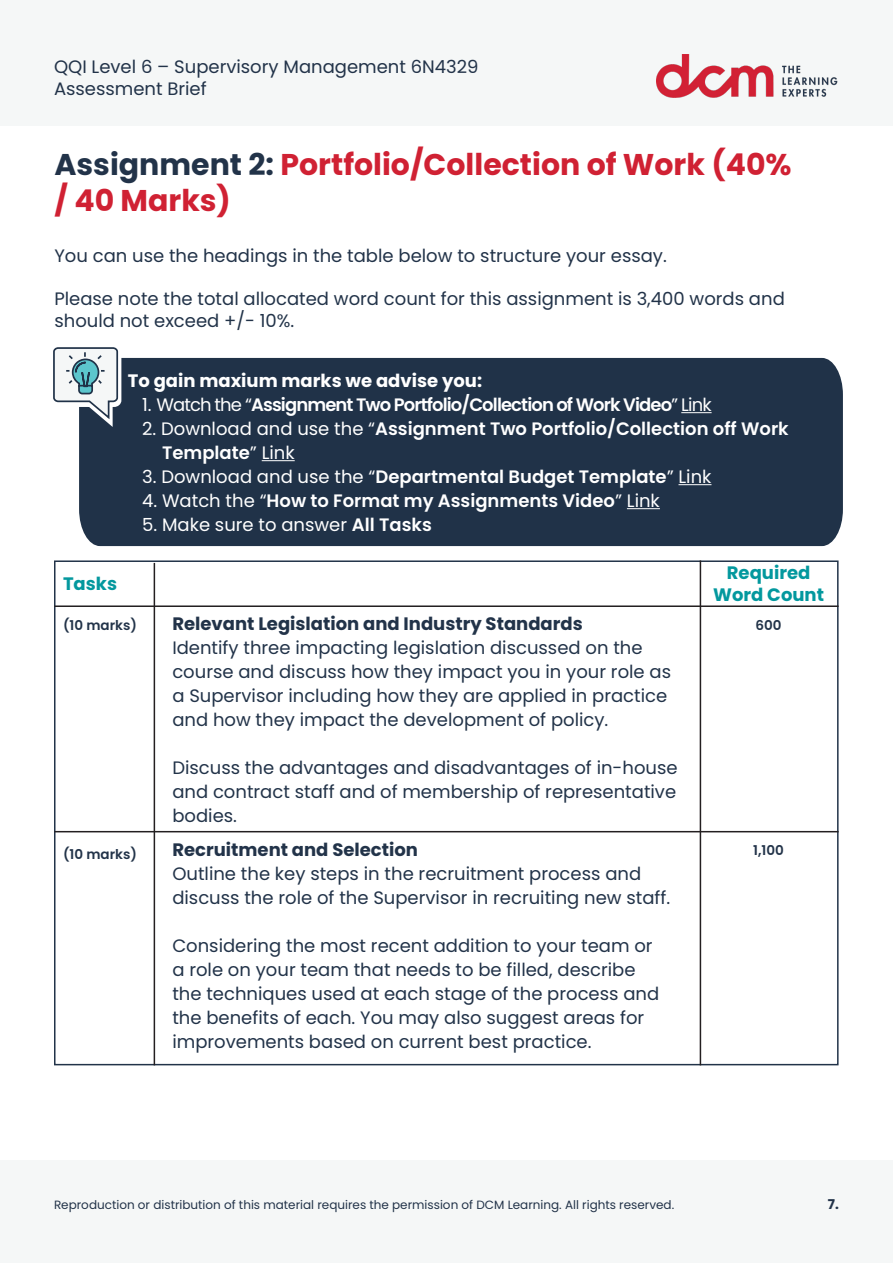
<style>
.page{position:relative;width:893px;height:1263px;background:#fff}
.page>*{position:absolute;margin:0;border:0;box-sizing:border-box;transform-origin:0 0}
.t1{font:700 30px/36px "Poppins";color:#d02133}
.t2{font:18px/24px "Poppins";color:#223349}
.t3{font:600 18px "Poppins";color:#fff}
.t4{font:700 18px "Poppins";color:#223349}
.t5{font:600 18px "Poppins";letter-spacing:-.05em;color:#fff}
.t6{font:700 18px "Poppins";color:#fff}
.t7{font:18px "Poppins";color:#fff}
.t8{font:700 18px "Poppins";color:#03989e}
.t9{font:600 13.5px "Poppins";color:#223349}
.t10{font:700 13.5px "Poppins";color:#223349}
.t11{font:12px "Poppins";color:#223349}
.s1{color:#223349}
.s2{font-weight:400}
.s3{font-weight:600}
</style>
<div class="page">
<div style="left:0;top:0;width:893px;height:126px;background:#f5f7f7"></div>
<div style="left:0;top:1159px;width:893px;height:104px;background:#f5f7f7"></div>
<img style="left:656px;top:54px;width:182px;height:44px">
<svg style="left:54px;top:560px;width:785px;height:506px"></svg>
<hr style="left:54px;top:605px;width:785px;height:2px;background:#231f20">
<hr style="left:54px;top:831px;width:785px;height:1px;background:#231f20">
<hr style="left:154px;top:563px;width:1px;height:502px;background:#231f20">
<hr style="left:700px;top:560px;width:1px;height:505px;background:#231f20">
<div style="left:79px;top:358px;width:764px;height:188px;background:#203248"></div>
<hr style="left:681px;top:412px;width:31px;height:1px;background:#fff">
<hr style="left:262px;top:460px;width:33px;height:1px;background:#fff">
<hr style="left:678px;top:484px;width:33px;height:1px;background:#fff">
<hr style="left:627px;top:508px;width:33px;height:1px;background:#fff">
<svg style="left:53px;top:347px;width:71px;height:86px"></svg>
<p class="t2" style="left:54px;top:56px;width:426px;line-height:21.6px">QQI Level 6 – Supervisory Management 6N4329<br>Assessment Brief</p>
<p class="t1" style="left:54px;top:146px;width:739px"><span class="s1">Assignment 2:</span> Portfolio/Collection of Work (40% / 40 Marks)</p>
<p class="t2" style="left:54px;top:244px;width:614px">You can use the headings in the table below to structure your essay.</p>
<p class="t2" style="left:54px;top:288px;width:732px;line-height:21.6px">Please note the total allocated word count for this assignment is 3,400 words and should not exceed +/- 10%.</p>
<p class="t6" style="left:128px;top:370px;width:356px">To gain maxium marks we advise you:</p>
<p class="t5" style="left:142px;top:394px;width:571px"><span class="s2">1. Watch the “</span>Assignment Two Portfolio/Collection of Work Video<span class="s2">” Link</span></p>
<p class="t3" style="left:142px;top:418px;width:648px"><span class="s2">2. Download and use the “</span>Assignment Two Portfolio/Collection off Work</p>
<p class="t3" style="left:162px;top:442px;width:134px">Template<span class="s2">” Link</span></p>
<p class="t3" style="left:142px;top:466px;width:571px"><span class="s2">3. Download and use the “</span>Departmental Budget Template<span class="s2">” Link</span></p>
<p class="t3" style="left:142px;top:490px;width:519px"><span class="s2">4. Watch the “</span>How to Format my Assignments Video<span class="s2">” Link</span></p>
<p class="t7" style="left:142px;top:514px;width:291px">5. Make sure to answer <span class="s3">All Tasks</span></p>
<p class="t8" style="left:63px;top:574px;width:56px">Tasks</p>
<p class="t9" style="left:63px;top:618px;width:75px">(10 marks)</p>
<p class="t9" style="left:63px;top:846px;width:75px">(10 marks)</p>
<p class="t4" style="left:172px;top:613px;width:412px">Relevant Legislation and Industry Standards</p>
<p class="t2" style="left:172px;top:636px;width:500px">Identify three impacting legislation discussed on the course and discuss how they impact you in your role as a Supervisor including how they are applied in practice and how they impact the development of policy.</p>
<p class="t2" style="left:172px;top:756px;width:507px;text-align:justify">Discuss the advantages and disadvantages of in-house and contract staff and of membership of representative bodies.</p>
<p class="t4" style="left:172px;top:839px;width:247px">Recruitment and Selection</p>
<p class="t2" style="left:172px;top:861px;width:499px">Outline the key steps in the recruitment process and discuss the role of the Supervisor in recruiting new staff.</p>
<p class="t2" style="left:172px;top:933px;width:488px">Considering the most recent addition to your team or a role on your team that needs to be filled, describe the techniques used at each stage of the process and the benefits of each. You may also suggest areas for improvements based on current best practice.</p>
<p class="t8" style="left:727px;top:563px;width:85px">Required</p>
<p class="t8" style="left:713px;top:584px;width:112px">Word Count</p>
<p class="t9" style="left:756px;top:618px;width:28px">600</p>
<p class="t9" style="left:753px;top:843px;width:32px">1,100</p>
<p class="t11" style="left:54px;top:1198px;width:622px">Reproduction or distribution of this material requires the permission of DCM Learning. All rights reserved.</p>
<p class="t10" style="left:828px;top:1196px;width:13px">7.</p>
</div>
